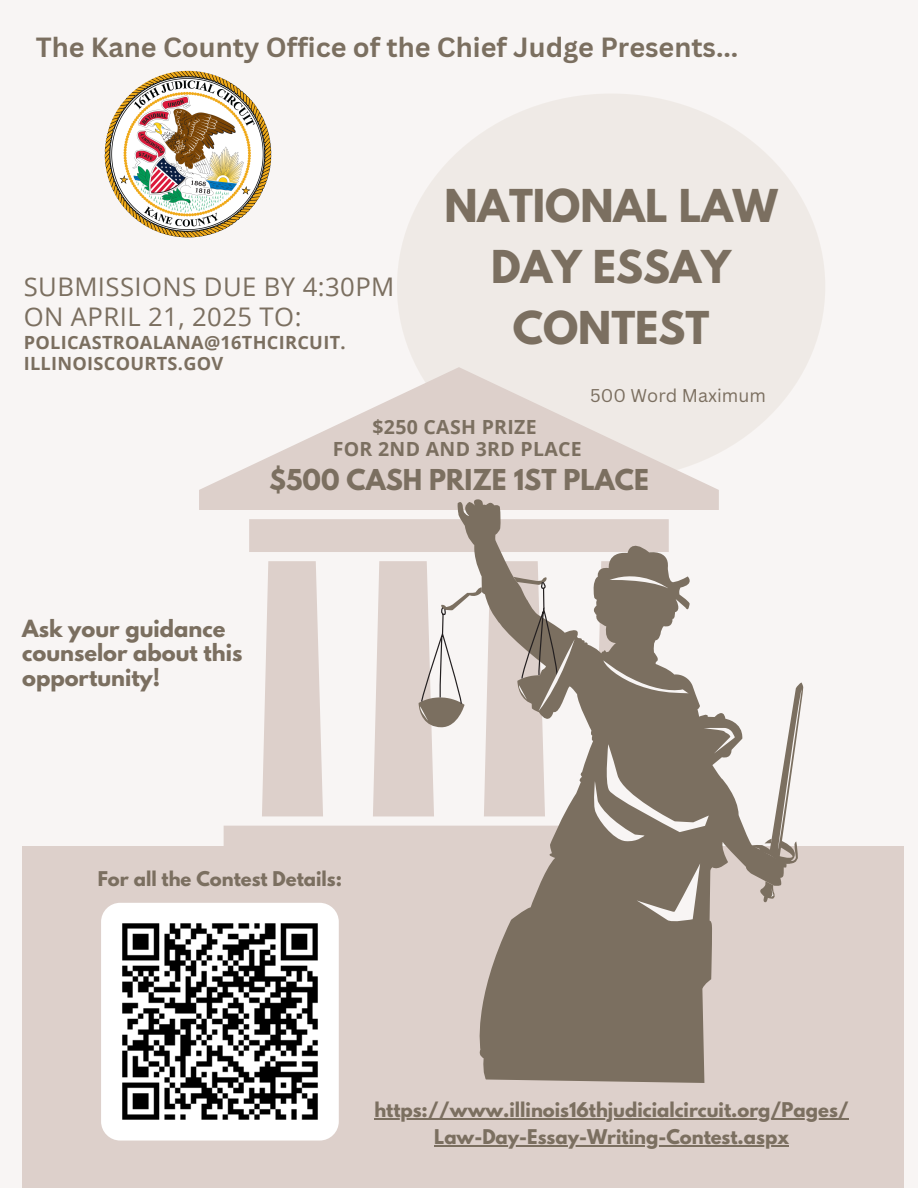
<style>
.page{position:relative;width:918px;height:1188px;background:#f8f5f4}
.page>*{position:absolute;margin:0;border:0;box-sizing:border-box;transform-origin:0 0}
.t1{font:700 40.2px/60.8px "League Spartan";color:#7b6f60;text-align:center}
.t2{font:700 27px "Canva Sans";color:#7b6f60}
.t3{font:25.65px/30.3px "Open Sans";letter-spacing:.015em;color:#7b6f60}
.t4{font:700 25.5px "League Spartan";color:#7b6f60}
.t5{font:700 21px/24.8px "League Spartan";color:#7b6f60}
.t6{font:700 19.5px/22.5px "Open Sans";letter-spacing:.015em;color:#7b6f60;text-align:center}
.t7{font:700 18.15px/21.3px "Open Sans";letter-spacing:.015em;color:#7b6f60}
.t8{font:700 18px "League Spartan";color:#7b6f60}
.t9{font:18px "Canva Sans";color:#7b6f60}
</style>
<div class="page">
<div style="left:22px;top:847px;width:881px;height:341px;background:#ddd0cb"></div>
<div style="left:397px;top:94px;width:428px;height:385px;background:#efeae6;border-radius:50%"></div>
<svg style="left:168px;top:367px;width:579px;height:551px"></svg>
<svg style="left:457px;top:499px;width:290px;height:584px;fill:#7b6f60"></svg>
<svg style="left:419px;top:568px;width:383px;height:355px"></svg>
<img style="left:105px;top:71px;width:166px;height:167px;border-radius:50%">
<img style="left:101px;top:903px;width:238px;height:238px;border-radius:19px">
<hr style="left:374px;top:1119px;width:475px;height:1px;background:#7b6f60">
<hr style="left:434px;top:1146px;width:355px;height:1px;background:#7b6f60">
<h3 class="t2" style="left:36px;top:28px;width:704px">The Kane County Office of the Chief Judge Presents...</h3>
<p class="t3" style="left:24px;top:271px;width:372px">SUBMISSIONS DUE BY 4:30PM<br>ON APRIL 21, 2025 TO:</p>
<p class="t7" style="left:24px;top:331px;width:323px">POLICASTROALANA@16THCIRCUIT.<br>ILLINOISCOURTS.GOV</p>
<h1 class="t1" style="left:444px;top:181px;width:335px">NATIONAL LAW<br>DAY ESSAY<br>CONTEST</h1>
<p class="t9" style="left:590px;top:382px;width:177px">500 Word Maximum</p>
<p class="t6" style="left:333px;top:415px;width:251px">$250 CASH PRIZE<br>FOR 2ND AND 3RD PLACE</p>
<h5 class="t4" style="left:269px;top:467px;width:381px">$500 CASH PRIZE 1ST PLACE</h5>
<p class="t5" style="left:22px;top:619px;width:222px">Ask your guidance counselor about this opportunity!</p>
<h2 class="t8" style="left:98px;top:869px;width:246px">For all the Contest Details:</h2>
<p class="t8" style="left:374px;top:1101px;width:476px">https://www.illinois16thjudicialcircuit.org/Pages/</p>
<h6 class="t8" style="left:434px;top:1128px;width:356px">Law-Day-Essay-Writing-Contest.aspx</h6>
</div>
